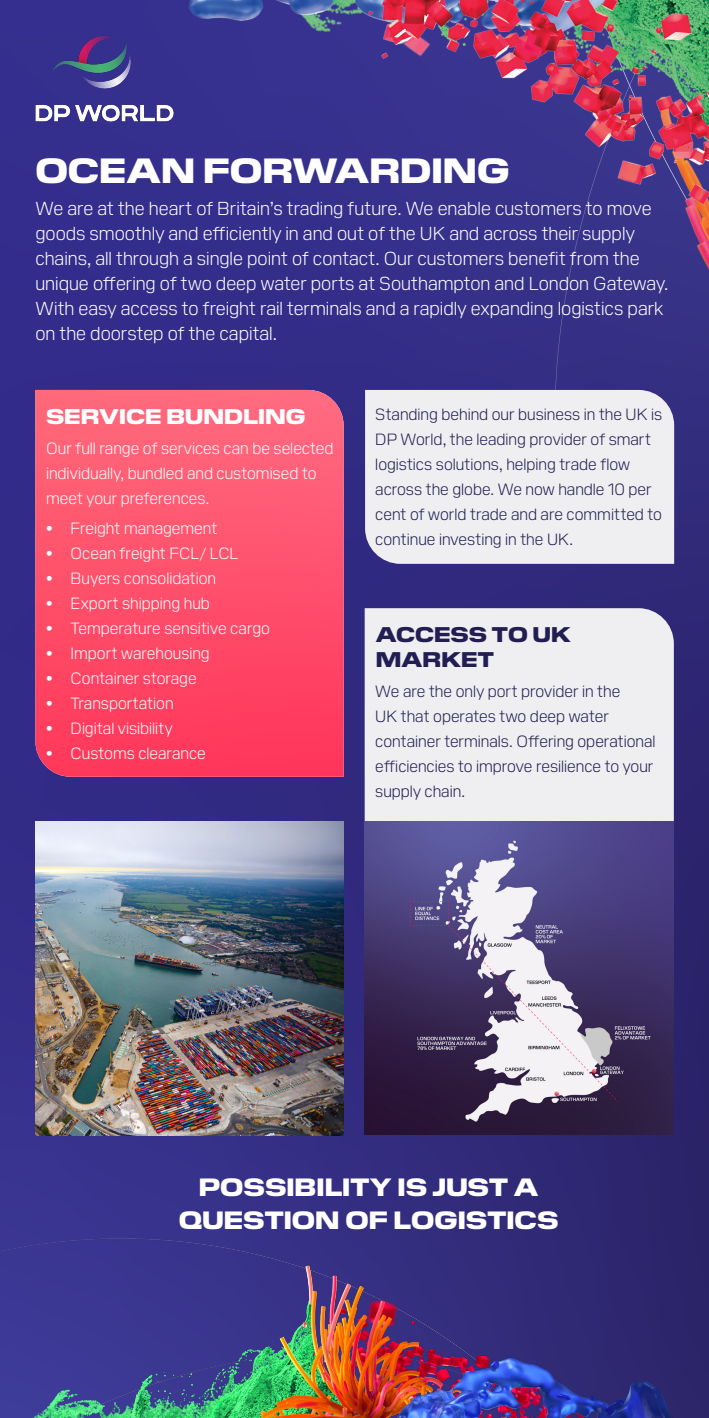
<style>
.page{position:relative;width:709px;height:1418px;background:#fff}
.page>*{position:absolute;margin:0;border:0;box-sizing:border-box;transform-origin:0 0}
.Headline_Style_2{font:800 35px "Pilat Wide";color:#fff}
.Headline_Style_2-2{font:800 25px "Pilat Wide";color:#fff}
.Headline_Style_2-3{font:800 21.25px/25.5px "Pilat Wide";letter-spacing:.005em;color:#221e53}
.Headline_Style_2-4{font:800 21.25px "Pilat Wide";letter-spacing:.005em;color:#fff}
.t1{font:300 18.75px/25px "Pilat";color:#fff}
.t2{font:300 16.25px/25px "Pilat";color:#221e53}
.t3{font:300 16.25px/25px "Pilat";color:#fff}
</style>
<div class="page">
<div style="left:0;top:0;width:709px;height:1417px;background:linear-gradient(to right,#373091,#2e2771)"></div>
<img style="left:35px;top:35px;width:139px;height:87px">
<svg style="left:35px;top:390px;width:308px;height:386px"></svg>
<img style="left:551px;top:291px;width:158px;height:237px">
<img style="left:178px;top:0;width:531px;height:291px">
<img style="left:0;top:1224px;width:493px;height:193px">
<img style="left:32px;top:1257px;width:645px;height:160px">
<div style="left:365px;top:608px;width:309px;height:213px;background:#efeef0"></div>
<img style="left:365px;top:821px;width:309px;height:313px">
<img style="left:35px;top:821px;width:309px;height:314px">
<div style="left:365px;top:390px;width:309px;height:174px;background:#efeef0"></div>
<p class="Headline_Style_2" style="left:35px;top:146px;width:475px">OCEAN FORWARDING</p>
<p class="t1" style="left:35px;top:194px;width:634px">We are at the heart of Britain’s trading future. We enable customers to move goods smoothly and efficiently in and out of the UK and across their supply chains, all through a single point of contact. Our customers benefit from the unique offering of two deep water ports at Southampton and London Gateway.<br>With easy access to freight rail terminals and a rapidly expanding logistics park on the doorstep of the capital.</p>
<p class="Headline_Style_2-4" style="left:46px;top:401px;width:261px">SERVICE BUNDLING</p>
<p class="t3" style="left:46px;top:434px;width:289px">Our full range of services can be selected individually, bundled and customised to meet your preferences.</p>
<p class="t3" style="left:46px;top:514px;width:173px">• Freight management</p>
<p class="t3" style="left:46px;top:539px;width:194px">• Ocean freight FCL/ LCL</p>
<p class="t3" style="left:46px;top:564px;width:172px">• Buyers consolidation</p>
<p class="t3" style="left:46px;top:589px;width:166px">• Export shipping hub</p>
<p class="t3" style="left:46px;top:614px;width:226px">• Temperature sensitive cargo</p>
<p class="t3" style="left:46px;top:639px;width:165px">• Import warehousing</p>
<p class="t3" style="left:46px;top:664px;width:152px">• Container storage</p>
<p class="t3" style="left:46px;top:689px;width:129px">• Transportation</p>
<p class="t3" style="left:46px;top:714px;width:128px">• Digital visibility</p>
<p class="t3" style="left:46px;top:739px;width:161px">• Customs clearance</p>
<p class="t2" style="left:375px;top:400px;width:288px">Standing behind our business in the UK is DP World, the leading provider of smart logistics solutions, helping trade flow across the globe. We now handle 10 per cent of world trade and are committed to continue investing in the UK.</p>
<p class="Headline_Style_2-3" style="left:376px;top:619px;width:196px">ACCESS TO UK<br>MARKET</p>
<p class="t2" style="left:375px;top:677px;width:282px">We are the only port provider in the<br>UK that operates two deep water container terminals. Offering operational efficiencies to improve resilience to your supply chain.</p>
<p class="Headline_Style_2-2" style="left:199px;top:1169px;width:341px">POSSIBILITY IS JUST A</p>
<p class="Headline_Style_2-2" style="left:179px;top:1201px;width:381px">QUESTION OF LOGISTICS</p>
</div>
